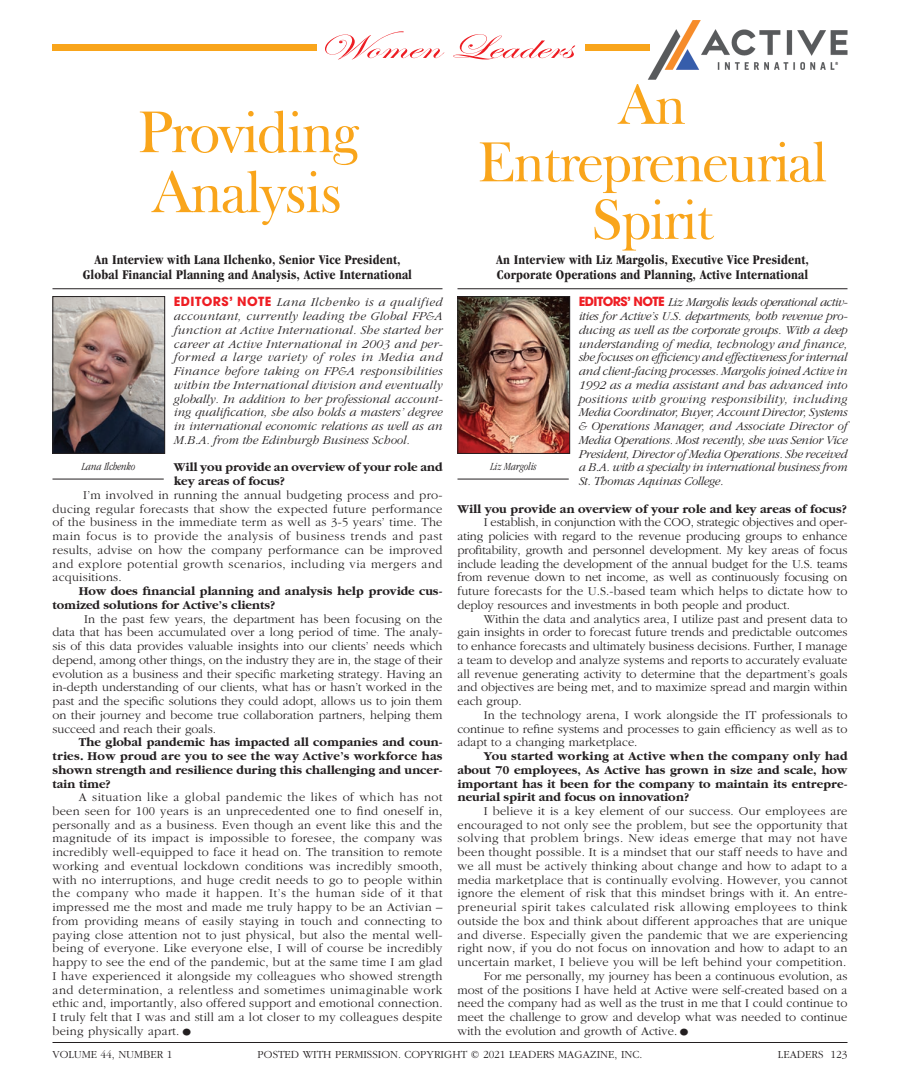
<style>
.page{position:relative;width:900px;height:1080px;background:#fff}
.page>*{position:absolute;margin:0;border:0;box-sizing:border-box;transform-origin:0 0}
.t1{font:60px/60px "Frys Baskerville BT";letter-spacing:-.04em;color:#f9a51b}
.t2{font:57.5px/57.5px "Frys Baskerville BT";letter-spacing:-.04em;color:#f9a51b;text-align:center}
.t3{font:35px "Edwardian Script ITC";color:#ee1d23;scale:1.46 1}
.t4{font:700 condensed 13.75px/15px "Garamond";letter-spacing:.01em;color:#231f20;text-align:center}
.t5{font:300 12.5px/13.8px "Garamond";letter-spacing:.02em;color:#231f20;text-align:justify}
.t6{font:italic 300 12.5px/13.8px "Garamond";letter-spacing:-.02em;color:#231f20;text-align:justify}
.t7{font:700 12.5px/13.8px "Garamond";color:#231f20}
.t8{font:300 12.5px "Garamond";color:#231f20}
.t9{font:300 12.5px "Garamond";letter-spacing:.04em;color:#231f20}
.t10{font:300 11.25px "Garamond";color:#231f20}
.t11{font:italic 300 condensed 11.25px "Garamond";color:#231f20}
.s1{font-family:"Avant Garde";font-weight:700;font-style:normal;color:#ee1d23}
.s2{font-size:22.5px}
</style>
<div class="page">
<div style="left:585px;top:44px;width:65px;height:7px;background:#f9a51b"></div>
<div style="left:52px;top:44px;width:266px;height:7px;background:#f9a51b"></div>
<img style="left:647px;top:20px;width:201px;height:60px">
<svg style="left:647px;top:44px;width:3px;height:7px"></svg>
<img style="left:54px;top:298px;width:109px;height:154px">
<div style="left:52px;top:296px;width:113px;height:158px;border:1px solid #231f20"></div>
<hr style="left:52px;top:479px;width:112px;height:1px;background:#231f20">
<hr style="left:52px;top:288px;width:390px;height:1px;background:#231f20">
<img style="left:460px;top:298px;width:108px;height:154px">
<div style="left:458px;top:296px;width:112px;height:158px;border:1px solid #231f20"></div>
<hr style="left:457px;top:479px;width:112px;height:1px;background:#231f20">
<hr style="left:458px;top:288px;width:390px;height:1px;background:#231f20">
<hr style="left:52px;top:1042px;width:796px;height:1px;background:#231f20">
<h3 class="t3" style="left:317px;top:28px;width:176px">Women Leaders</h3>
<h1 class="t1" style="left:137px;top:100px;width:222px">Providing<br>Analysis</h1>
<p class="t4" style="left:83px;top:252px;width:331px">An Interview with Lana Ilchenko, Senior Vice President,<br>Global Financial Planning and Analysis, Active International</p>
<p class="t6" style="left:174px;top:296px;width:270px"><span class="s1">EDITORS’ NOTE</span> Lana Ilchenko is a qualified accountant, currently leading the Global FP&amp;A function at Active International. She started her career at Active International in 2003 and per&shy;formed a large variety of roles in Media and Finance before taking on FP&amp;A responsibilities within the International division and eventually globally. In addition to her professional account&shy;ing qualification, she also holds a masters’ degree in international economic relations as well as an M.B.A. from the Edinburgh Business School.</p>
<p class="t7" style="left:174px;top:461px;width:270px">Will you provide an overview of your role and key areas of focus?</p>
<p class="t5" style="left:52px;top:488px;width:392px;text-indent:31px">I’m involved in running the annual budgeting process and pro&shy;ducing regular forecasts that show the expected future performance of the business in the immediate term as well as 3-5 years’ time. The main focus is to provide the analysis of business trends and past results, advise on how the company performance can be improved and explore potential growth scenarios, including via mergers and acquisitions.</p>
<p class="t7" style="left:52px;top:584px;width:391px;text-indent:26px">How does financial planning and analysis help provide cus&shy;tomized solutions for Active’s clients?</p>
<p class="t5" style="left:52px;top:612px;width:392px;text-indent:32px">In the past few years, the department has been focusing on the data that has been accumulated over a long period of time. The analy&shy;sis of this data provides valuable insights into our clients’ needs which depend, among other things, on the industry they are in, the stage of their evolution as a business and their specific marketing strategy. Having an in-depth understanding of our clients, what has or hasn’t worked in the past and the specific solutions they could adopt, allows us to join them on their journey and become true collaboration partners, helping them succeed and reach their goals.</p>
<p class="t7" style="left:52px;top:736px;width:392px;text-align:justify;text-indent:26px">The global pandemic has impacted all companies and coun&shy;tries. How proud are you to see the way Active’s workforce has shown strength and resilience during this challenging and uncer&shy;tain time?</p>
<p class="t5" style="left:52px;top:791px;width:392px;text-indent:26px">A situation like a global pandemic the likes of which has not been seen for 100 years is an unprecedented one to find oneself in, personally and as a business. Even though an event like this and the magnitude of its impact is impossible to foresee, the company was incredibly well-equipped to face it head on. The transition to remote working and eventual lockdown conditions was incredibly smooth, with no interruptions, and huge credit needs to go to people within the company who made it happen. It’s the human side of it that impressed me the most and made me truly happy to be an Activian – from providing means of easily staying in touch and connecting to paying close attention not to just physical, but also the mental well&shy;being of everyone. Like everyone else, I will of course be incredibly happy to see the end of the pandemic, but at the same time I am glad I have experienced it alongside my colleagues who showed strength and determination, a relentless and sometimes unimaginable work ethic and, importantly, also offered support and emotional connection.<br>I truly felt that I was and still am a lot closer to my colleagues des pite being physically apart.<span class="s2">•</span></p>
<p class="t11" style="left:82px;top:460px;width:55px">Lana Ilchenko</p>
<h2 class="t2" style="left:477px;top:74px;width:352px">An<br>Entrepreneurial<br>Spirit</h2>
<p class="t4" style="left:496px;top:252px;width:314px;text-align:left">An Interview with Liz Margolis, Executive Vice President,<br>Corporate Operations and Planning, Active International</p>
<p class="t6" style="left:579px;top:296px;width:272px;text-align:left"><span class="s1">EDITORS’ NOTE</span> Liz Margolis leads operational activ&shy;ities for Active’s U.S. departments, both revenue pro&shy;ducing as well as the corporate groups. With a deep understanding of media, technology and finance, she focuses on efficiency and effectiveness for internal and client-facing processes. Margolis joined Active in 1992 as a media assistant and has advanced into positions with growing responsibility, including Media Coordinator, Buyer, Account Director, Systems &amp; Operations Manager, and Associate Director of Media Operations. Most recently, she was Senior Vice President, Director of Media Operations. She received a B.A. with a specialty in international business from St. Thomas Aquinas College.</p>
<p class="t7" style="left:458px;top:502px;width:391px">Will you provide an overview of your role and key areas of focus?</p>
<p class="t5" style="left:458px;top:516px;width:392px;text-indent:26px">I establish, in conjunction with the COO, strategic objectives and oper&shy;ating policies with regard to the revenue producing groups to enhance profitability, growth and personnel development. My key areas of focus include leading the development of the annual budget for the U.S. teams from revenue down to net income, as well as continuously focusing on future forecasts for the U.S.-based team which helps to dictate how to deploy resources and investments in both people and product.</p>
<p class="t5" style="left:458px;top:612px;width:392px;text-indent:26px">Within the data and analytics area, I utilize past and present data to gain insights in order to forecast future trends and predictable outcomes to enhance forecasts and ultimately business decisions. Further, I manage a team to develop and analyze systems and reports to accurately evaluate all revenue generating activity to determine that the department’s goals and objectives are being met, and to maximize spread and margin within each group.</p>
<p class="t5" style="left:458px;top:708px;width:391px;text-indent:26px">In the technology arena, I work alongside the IT professionals to continue to refine systems and processes to gain efficiency as well as to adapt to a changing marketplace.</p>
<p class="t7" style="left:458px;top:749px;width:392px;text-align:justify;text-indent:26px">You started working at Active when the company only had about 70 employees, As Active has grown in size and scale, how important has it been for the company to maintain its entrepre&shy;neurial spirit and focus on innovation?</p>
<p class="t5" style="left:484px;top:804px;width:365px">I believe it is a key element of our success. Our employees are</p>
<p class="t5" style="left:458px;top:818px;width:392px">encouraged to not only see the problem, but see the opportunity that</p>
<p class="t9" style="left:458px;top:832px;width:392px">solving that problem brings. New ideas emerge that may not have</p>
<p class="t5" style="left:458px;top:846px;width:392px">been thought possible. It is a mindset that our staff needs to have and</p>
<p class="t5" style="left:458px;top:859px;width:392px">we all must be actively thinking about change and how to adapt to a</p>
<p class="t5" style="left:458px;top:873px;width:392px">media marketplace that is continually evolving. However, you cannot</p>
<p class="t5" style="left:458px;top:887px;width:392px">ignore the element of risk that this mindset brings with it. An entre-</p>
<p class="t9" style="left:458px;top:901px;width:392px">preneurial spirit takes calculated risk allowing employees to think</p>
<p class="t5" style="left:458px;top:914px;width:392px">outside the box and think about different approaches that are unique</p>
<p class="t5" style="left:458px;top:928px;width:392px">and diverse. Especially given the pandemic that we are experiencing</p>
<p class="t5" style="left:458px;top:942px;width:392px">right now, if you do not focus on innovation and how to adapt to an</p>
<p class="t5" style="left:458px;top:956px;width:390px">uncertain market, I believe you will be left behind your competition.</p>
<p class="t8" style="left:484px;top:969px;width:365px">For me personally, my journey has been a continuous evolution, as</p>
<p class="t8" style="left:458px;top:983px;width:391px">most of the positions I have held at Active were self-created based on a</p>
<p class="t8" style="left:458px;top:997px;width:391px">need the company had as well as the trust in me that I could continue to</p>
<p class="t8" style="left:458px;top:1011px;width:391px">meet the challenge to grow and develop what was needed to continue</p>
<p class="t8" style="left:458px;top:1024px;width:235px">with the evolution and growth of Active.<span class="s2">•</span></p>
<p class="t11" style="left:490px;top:460px;width:48px">Liz Margolis</p>
<p class="t10" style="left:52px;top:1048px;width:121px">VOLUME 44, NUMBER 1</p>
<p class="t10" style="left:258px;top:1048px;width:386px">POSTED WITH PERMISSION. COPYRIGHT © 2021 LEADERS MAGAZINE, INC.</p>
<p class="t10" style="left:778px;top:1048px;width:71px">LEADERS 123</p>
</div>
